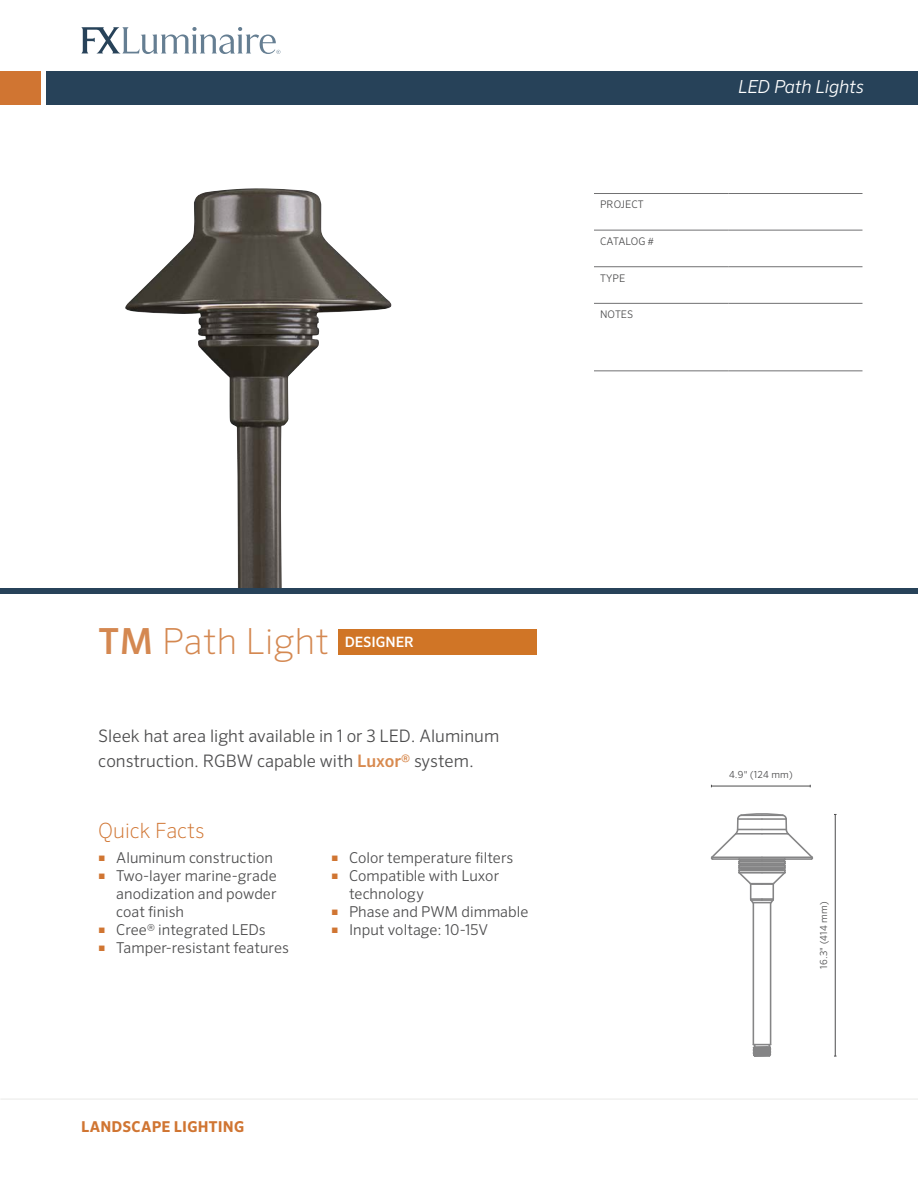
<style>
.page{position:relative;width:918px;height:1188px;background:#fff}
.page>*{position:absolute;margin:0;border:0;box-sizing:border-box;transform-origin:0 0}
.t1{font:200 36px "Sero Pro";letter-spacing:.01em;color:#d48851}
.t2{font:200 21px "Sero Pro";color:#d07532}
.t3{font:italic 300 18px "Sero Pro";letter-spacing:-.01em;color:#fff}
.t4{font:300 17.25px/24.8px "Sero Pro";color:#4c4c4d}
.t5{font:300 15px/18px "Sero Pro";letter-spacing:.005em;color:#4c4c4d;text-align:justify}
.t6{font:700 15px "Sero Pro";letter-spacing:.015em;color:#d07532}
.t7{font:500 14.25px "Sero Pro";color:#fff}
.t8{font:300 10.5px "Sero Pro";letter-spacing:.01em;color:#4c4c4d}
.t9{font:300 10.5px "Sero Pro";letter-spacing:-.015em;color:#4c4c4d}
.t10{font:300 9.75px "Sero Pro";letter-spacing:.02em;color:#4c4c4d}
.s1{font-weight:500}
.s2{font-weight:500;color:#d88a4f}
.s3{font-size:7.5px;color:#d07532}
</style>
<div class="page">
<img style="left:125px;top:188px;width:266px;height:401px">
<div style="left:339px;top:629px;width:198px;height:26px;background:#d07526"></div>
<hr style="left:835px;top:814px;width:1px;height:242px;background:#4c4c4d">
<hr style="left:753px;top:903px;width:1px;height:142px;background:#858586">
<hr style="left:770px;top:903px;width:1px;height:142px;background:#858586">
<svg style="left:752px;top:1044px;width:20px;height:13px"></svg>
<svg style="left:710px;top:813px;width:104px;height:92px"></svg>
<hr style="left:711px;top:786px;width:99px;height:1px;background:#4c4c4d">
<svg style="left:81px;top:27px;width:199px;height:27px"></svg>
<div style="left:0;top:71px;width:41px;height:33px;background:#d07532"></div>
<div style="left:46px;top:71px;width:872px;height:33px;background:#274259"></div>
<hr style="left:594px;top:193px;width:134px;height:1px;background:#717172">
<hr style="left:728px;top:193px;width:134px;height:1px;background:#717172">
<hr style="left:594px;top:230px;width:134px;height:1px;background:#717172">
<hr style="left:728px;top:230px;width:134px;height:1px;background:#717172">
<hr style="left:594px;top:266px;width:134px;height:1px;background:#717172">
<hr style="left:728px;top:266px;width:134px;height:1px;background:#717172">
<hr style="left:594px;top:303px;width:134px;height:1px;background:#717172">
<hr style="left:728px;top:303px;width:134px;height:1px;background:#717172">
<hr style="left:594px;top:371px;width:134px;height:1px;background:#717172">
<hr style="left:728px;top:371px;width:134px;height:1px;background:#717172">
<hr style="left:0;top:1098px;width:918px;height:2px;background:#f1f0ef">
<div style="left:0;top:589px;width:918px;height:5px;background:#274259"></div>
<p class="t8" style="left:600px;top:198px;width:45px">PROJECT</p>
<p class="t9" style="left:600px;top:235px;width:55px">CATALOG #</p>
<p class="t8" style="left:600px;top:272px;width:27px">TYPE</p>
<p class="t8" style="left:600px;top:308px;width:35px">NOTES</p>
<p class="t3" style="left:738px;top:76px;width:127px">LED Path Lights</p>
<h1 class="t1" style="left:98px;top:620px;width:232px"><span class="s1">TM</span> Path Light</h1>
<p class="t7" style="left:345px;top:634px;width:71px">DESIGNER</p>
<p class="t4" style="left:98px;top:724px;width:402px">Sleek hat area light available in 1 or 3 LED. Aluminum construction. RGBW capable with <span class="s2">Luxor®</span> system.</p>
<h2 class="t2" style="left:98px;top:818px;width:108px">Quick Facts</h2>
<p class="t5" style="left:98px;top:849px;width:176px"><span class="s3">■</span> Aluminum construction</p>
<p class="t5" style="left:116px;top:867px;width:162px;text-indent:-18px"><span class="s3">■</span> Two-layer marine-grade anodization and powder coat finish</p>
<p class="t5" style="left:98px;top:921px;width:169px"><span class="s3">■</span> Cree® integrated LEDs</p>
<p class="t5" style="left:98px;top:939px;width:192px"><span class="s3">■</span> Tamper-resistant features</p>
<p class="t5" style="left:331px;top:849px;width:184px"><span class="s3">■</span> Color temperature filters</p>
<p class="t5" style="left:349px;top:867px;width:152px;text-indent:-18px"><span class="s3">■</span> Compatible with Luxor technology</p>
<p class="t5" style="left:331px;top:903px;width:199px"><span class="s3">■</span> Phase and PWM dimmable</p>
<p class="t5" style="left:331px;top:921px;width:159px"><span class="s3">■</span> Input voltage: 10-15V</p>
<p class="t6" style="left:81px;top:1118px;width:165px">LANDSCAPE LIGHTING</p>
<p class="t10" style="left:729px;top:769px;width:65px">4.9" (124 mm)</p>
<p class="t10" style="left:818px;top:969px;width:69px;rotate:-90deg">16.3" (414 mm)</p>
</div>
